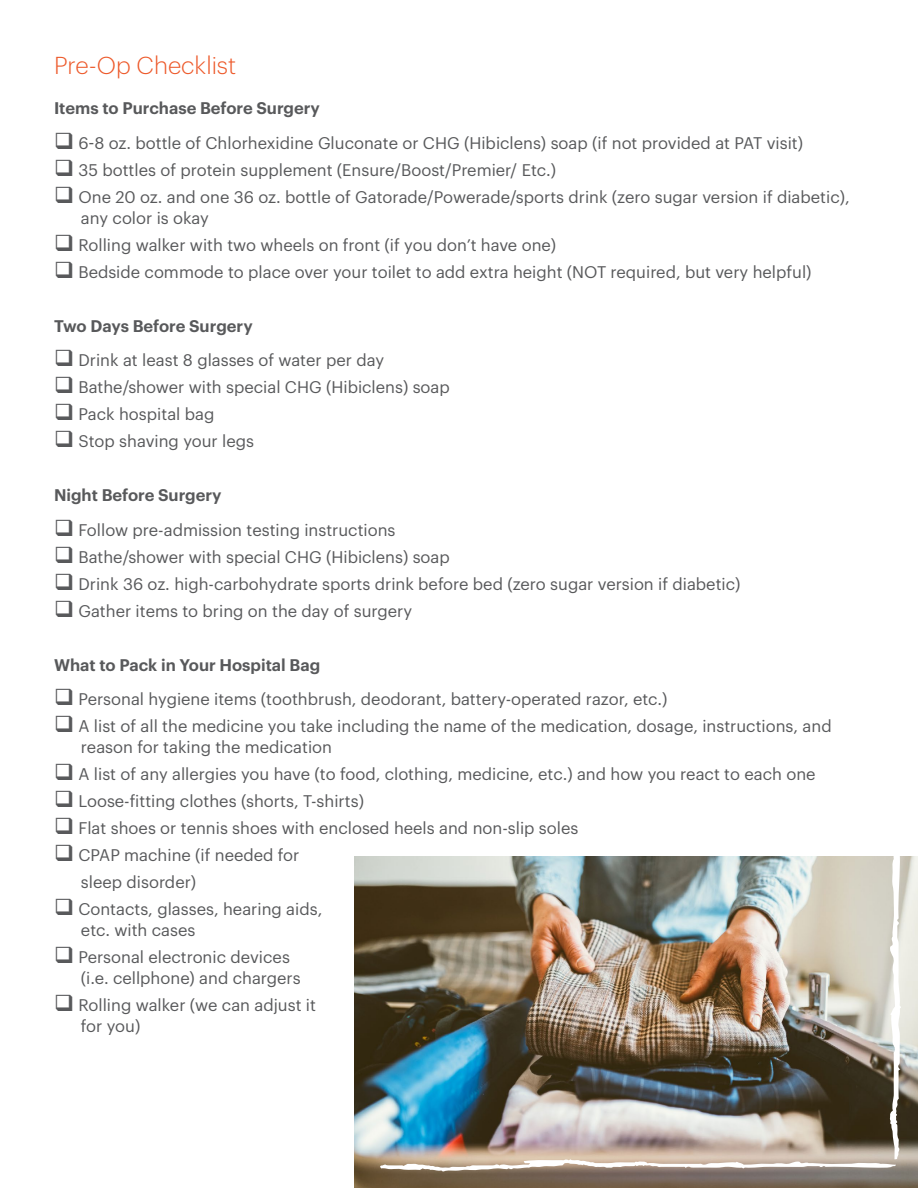
<style>
.page{position:relative;width:918px;height:1188px;background:#fff}
.page>*{position:absolute;margin:0;border:0;box-sizing:border-box;transform-origin:0 0}
.t1{font:300 24px "Graphik";color:#ed592a}
.t2{font:16.5px/21px "Graphik";color:#58595b}
.t3{font:600 16.5px "Graphik";color:#58595b}
</style>
<div class="page">
<img style="left:355px;top:856px;width:563px;height:332px">
<img style="left:380px;top:856px;width:521px;height:316px">
<h1 class="t1" style="left:54px;top:47px;width:184px">Pre-Op Checklist</h1>
<p class="t3" style="left:54px;top:96px;width:268px">Items to Purchase Before Surgery</p>
<p class="t2" style="left:54px;top:131px;width:751px">❑ 6-8 oz. bottle of Chlorhexidine Gluconate or CHG (Hibiclens) soap (if not provided at PAT visit)</p>
<p class="t2" style="left:54px;top:158px;width:504px">❑ 35 bottles of protein supplement (Ensure/Boost/Premier/ Etc.)</p>
<p class="t2" style="left:81px;top:185px;width:770px;text-indent:-27px">❑ One 20 oz. and one 36 oz. bottle of Gatorade/Powerade/sports drink (zero sugar version if diabetic), any color is okay</p>
<p class="t2" style="left:54px;top:233px;width:504px">❑ Rolling walker with two wheels on front (if you don’t have one)</p>
<p class="t2" style="left:54px;top:260px;width:759px">❑ Bedside commode to place over your toilet to add extra height (NOT required, but very helpful)</p>
<p class="t3" style="left:54px;top:313px;width:200px">Two Days Before Surgery</p>
<p class="t2" style="left:54px;top:348px;width:332px">❑ Drink at least 8 glasses of water per day</p>
<p class="t2" style="left:54px;top:375px;width:397px">❑ Bathe/shower with special CHG (Hibiclens) soap</p>
<p class="t2" style="left:54px;top:402px;width:162px">❑ Pack hospital bag</p>
<p class="t2" style="left:54px;top:429px;width:202px">❑ Stop shaving your legs</p>
<p class="t3" style="left:54px;top:483px;width:169px">Night Before Surgery</p>
<p class="t2" style="left:54px;top:518px;width:343px">❑ Follow pre-admission testing instructions</p>
<p class="t2" style="left:54px;top:545px;width:397px">❑ Bathe/shower with special CHG (Hibiclens) soap</p>
<p class="t2" style="left:54px;top:572px;width:688px">❑ Drink 36 oz. high-carbohydrate sports drink before bed (zero sugar version if diabetic)</p>
<p class="t2" style="left:54px;top:599px;width:360px">❑ Gather items to bring on the day of surgery</p>
<p class="t3" style="left:54px;top:652px;width:268px">What to Pack in Your Hospital Bag</p>
<p class="t2" style="left:54px;top:687px;width:615px">❑ Personal hygiene items (toothbrush, deodorant, battery-operated razor, etc.)</p>
<p class="t2" style="left:81px;top:714px;width:752px;text-indent:-27px">❑ A list of all the medicine you take including the name of the medication, dosage, instructions, and reason for taking the medication</p>
<p class="t2" style="left:54px;top:762px;width:763px">❑ A list of any allergies you have (to food, clothing, medicine, etc.) and how you react to each one</p>
<p class="t2" style="left:54px;top:789px;width:312px">❑ Loose-fitting clothes (shorts, T-shirts)</p>
<p class="t2" style="left:54px;top:816px;width:526px">❑ Flat shoes or tennis shoes with enclosed heels and non-slip soles</p>
<p class="t2" style="left:81px;top:840px;width:220px;line-height:27px;text-indent:-27px">❑ CPAP machine (if needed for sleep disorder)</p>
<p class="t2" style="left:81px;top:897px;width:243px;text-indent:-27px">❑ Contacts, glasses, hearing aids, etc. with cases</p>
<p class="t2" style="left:81px;top:945px;width:221px;text-indent:-27px">❑ Personal electronic devices (i.e. cellphone) and chargers</p>
<p class="t2" style="left:81px;top:993px;width:236px;text-indent:-27px">❑ Rolling walker (we can adjust it for you)</p>
</div>
